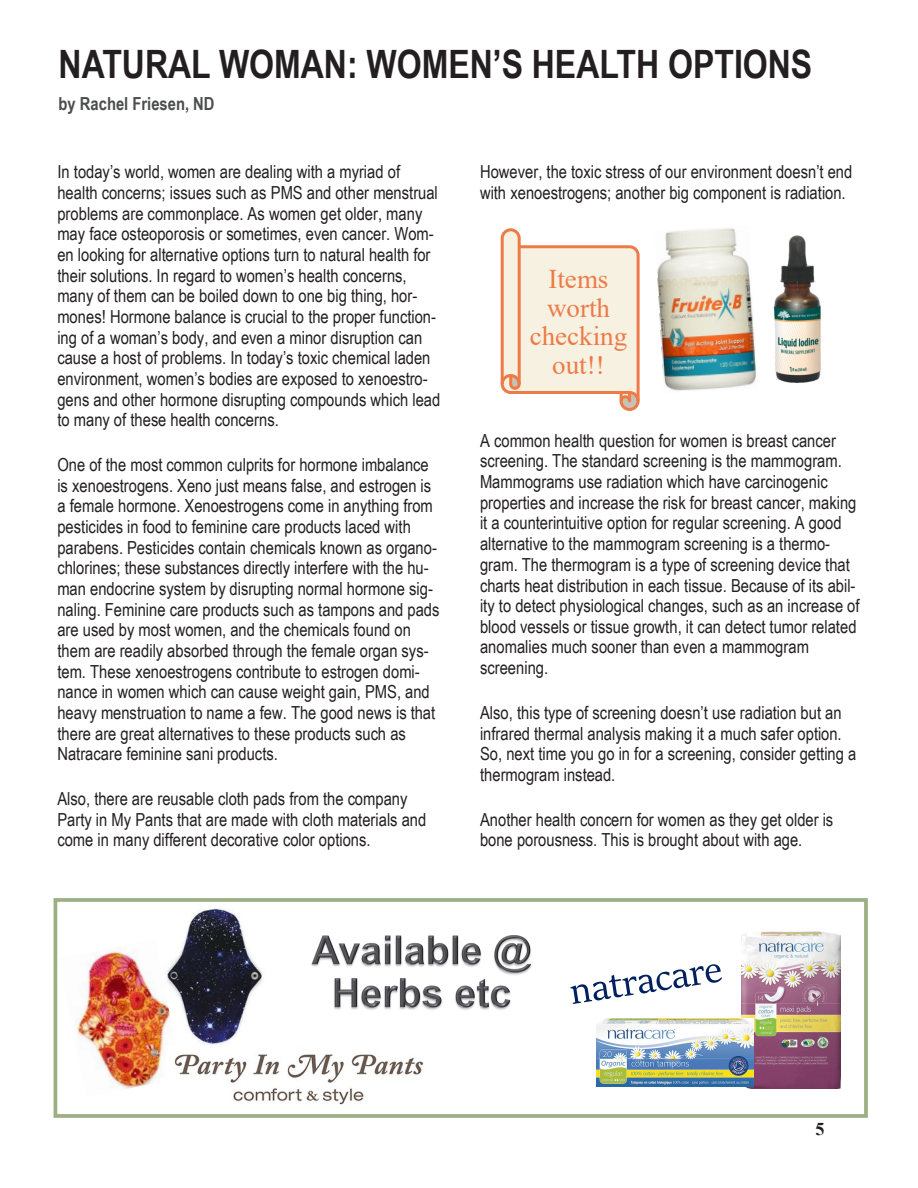
<style>
.page{position:relative;width:918px;height:1188px;background:#fff}
.page>*{position:absolute;margin:0;border:0;box-sizing:border-box;transform-origin:0 0}
.t1{font:700 39.15px "Arial Narrow";color:#231f20}
.t2{font:27px/28.7px "Times New Roman";color:#ed7a47;text-align:center}
.t3{font:18px/20.7px "Arial Narrow";color:#231f20}
.t4{font:700 18px "Arial Narrow";color:#4b4c4d}
.t5{font:700 18px "Times New Roman";color:#231f20}
</style>
<div class="page">
<div style="left:54px;top:898px;width:814px;height:220px;border:4px solid #9cb084"></div>
<img style="left:183px;top:908px;width:80px;height:137px">
<img style="left:58px;top:939px;width:125px;height:158px">
<img style="left:741px;top:932px;width:100px;height:157px">
<img style="left:596px;top:1018px;width:157px;height:69px">
<img style="left:166px;top:1045px;width:258px;height:60px">
<img style="left:311px;top:935px;width:221px;height:40px">
<img style="left:334px;top:978px;width:177px;height:32px">
<svg style="left:570px;top:964px;width:152px;height:40px"></svg>
<img style="left:773px;top:235px;width:48px;height:148px">
<img style="left:657px;top:228px;width:100px;height:163px">
<svg style="left:500px;top:228px;width:140px;height:183px"></svg>
<p class="t1" style="left:59px;top:34px;width:755px">NATURAL WOMAN: WOMEN’S HEALTH OPTIONS</p>
<p class="t4" style="left:59px;top:90px;width:158px">by Rachel Friesen, ND</p>
<p class="t3" style="left:57px;top:161px;width:384px">In today’s world, women are dealing with a myriad of health concerns; issues such as PMS and other menstrual problems are commonplace. As women get older, many may face osteoporosis or sometimes, even cancer. Wom&shy;en looking for alternative options turn to natural health for their solutions. In regard to women’s health concerns, many of them can be boiled down to one big thing, hor&shy;mones! Hormone balance is crucial to the proper function&shy;ing of a woman’s body, and even a minor disruption can cause a host of problems. In today’s toxic chemical laden environment, women’s bodies are exposed to xenoestro&shy;gens and other hormone disrupting compounds which lead to many of these health concerns.</p>
<p class="t3" style="left:57px;top:454px;width:384px">One of the most common culprits for hormone imbalance is xenoestrogens. Xeno just means false, and estrogen is a female hormone. Xenoestrogens come in anything from pesticides in food to feminine care products laced with parabens. Pesticides contain chemicals known as organo&shy;chlorines; these substances directly interfere with the hu&shy;man endocrine system by disrupting normal hormone sig&shy;naling. Feminine care products such as tampons and pads are used by most women, and the chemicals found on them are readily absorbed through the female organ sys&shy;tem. These xenoestrogens contribute to estrogen domi&shy;nance in women which can cause weight gain, PMS, and heavy menstruation to name a few. The good news is that there are great alternatives to these products such as Natracare feminine sani products.</p>
<p class="t3" style="left:57px;top:787px;width:370px">Also, there are reusable cloth pads from the company<br>Party in My Pants that are made with cloth materials and come in many different decorative color options.</p>
<p class="t3" style="left:480px;top:161px;width:374px">However, the toxic stress of our environment doesn’t end with xenoestrogens; another big component is radiation.</p>
<p class="t2" style="left:530px;top:264px;width:99px">Items worth checking out!!</p>
<p class="t3" style="left:480px;top:429px;width:381px">A common health question for women is breast cancer screening. The standard screening is the mammogram.<br>Mammograms use radiation which have carcinogenic properties and increase the risk for breast cancer, making it a counterintuitive option for regular screening. A good alternative to the mammogram screening is a thermo&shy;gram. The thermogram is a type of screening device that charts heat distribution in each tissue. Because of its abil&shy;ity to detect physiological changes, such as an increase of blood vessels or tissue growth, it can detect tumor related anomalies much sooner than even a mammogram screening.</p>
<p class="t3" style="left:480px;top:701px;width:378px">Also, this type of screening doesn’t use radiation but an infrared thermal analysis making it a much safer option.<br>So, next time you go in for a screening, consider getting a thermogram instead.</p>
<p class="t3" style="left:480px;top:808px;width:355px">Another health concern for women as they get older is bone porousness. This is brought about with age.</p>
<p class="t5" style="left:815px;top:1116px;width:10px">5</p>
</div>
